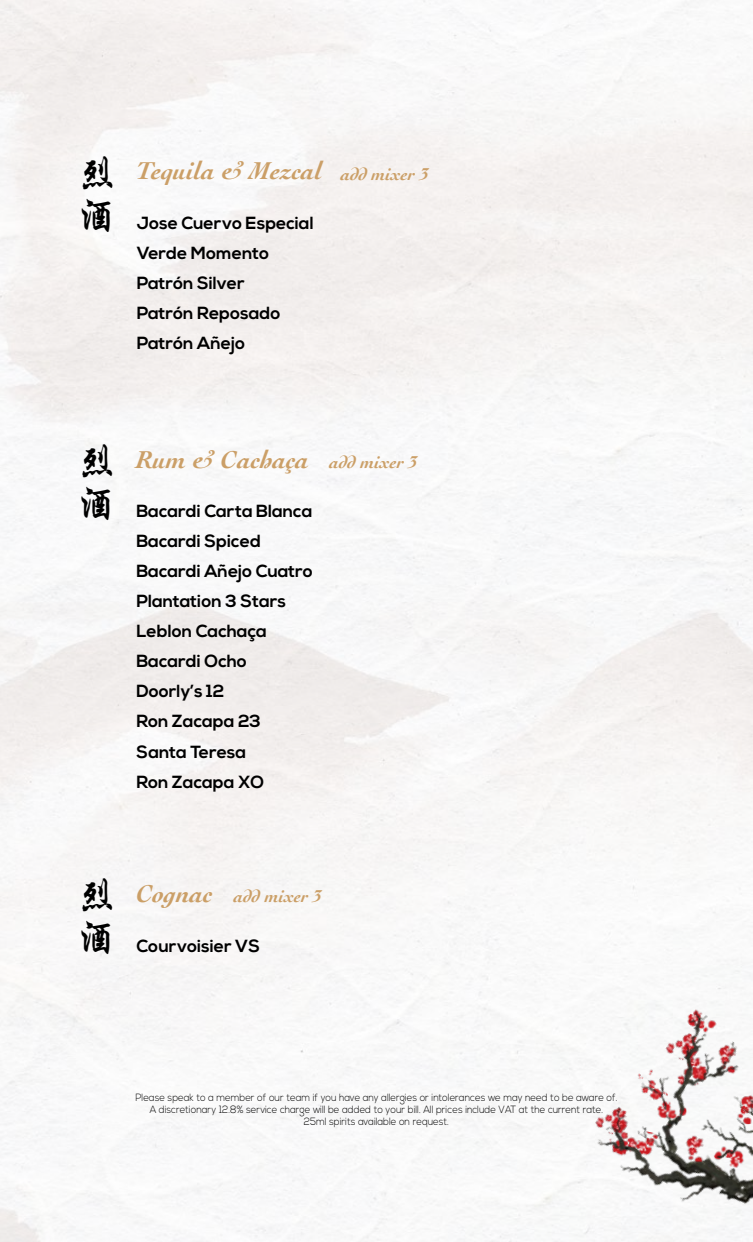
<style>
.page{position:relative;width:753px;height:1242px;background:#fff}
.page>*{position:absolute;margin:0;border:0;box-sizing:border-box;transform-origin:0 0}
.t1{font:700 40.5px "ST Xingkai SC";color:#000}
.t2{font:italic 700 25.5px "Cochin";color:#cb9f67}
.t3{font:italic 700 18px "Cochin";color:#cb9f67}
.t4{font:700 17.55px/30px "Nexa";color:#000}
.t5{font:300 10.5px/12px "Nexa";color:#000;text-align:center;scale:.9 1}
.s1{font-family:"ST Xingkai SC";font-style:normal;font-size:40.5px;color:#000}
</style>
<div class="page">
<img style="left:664px;top:995px;width:61px;height:8px">
<img style="left:561px;top:1003px;width:192px;height:239px">
<h2 class="t2" style="left:76px;top:154px;width:247px"><span class="s1">烈</span> Tequila &amp; Mezcal</h2>
<h1 class="t1" style="left:76px;top:188px;width:42px">酒</h1>
<p class="t4" style="left:137px;top:209px;width:178px">Jose Cuervo Especial<br>Verde Momento<br>Patrón Silver<br>Patrón Reposado<br>Patrón Añejo</p>
<p class="t3" style="left:341px;top:162px;width:90px">add mixer 3</p>
<h2 class="t2" style="left:76px;top:442px;width:235px"><span class="s1">烈</span> Rum &amp; Cachaça</h2>
<h1 class="t1" style="left:76px;top:476px;width:42px">酒</h1>
<p class="t4" style="left:136px;top:497px;width:178px">Bacardi Carta Blanca<br>Bacardi Spiced<br>Bacardi Añejo Cuatro<br>Plantation 3 Stars<br>Leblon Cachaça<br>Bacardi Ocho<br>Doorly’s 12<br>Ron Zacapa 23<br>Santa Teresa<br>Ron Zacapa XO</p>
<p class="t3" style="left:329px;top:450px;width:90px">add mixer 3</p>
<h2 class="t2" style="left:76px;top:876px;width:138px"><span class="s1">烈</span> Cognac</h2>
<h1 class="t1" style="left:76px;top:910px;width:42px">酒</h1>
<p class="t3" style="left:234px;top:884px;width:90px">add mixer 3</p>
<p class="t4" style="left:136px;top:931px;width:125px">Courvoisier VS</p>
<p class="t5" style="left:135px;top:1092px;width:537px">Please speak to a member of our team if you have any allergies or intolerances we may need to be aware of.<br>A discretionary 12.8% service charge will be added to your bill. All prices include VAT at the current rate.<br>25ml spirits available on request.</p>
</div>
